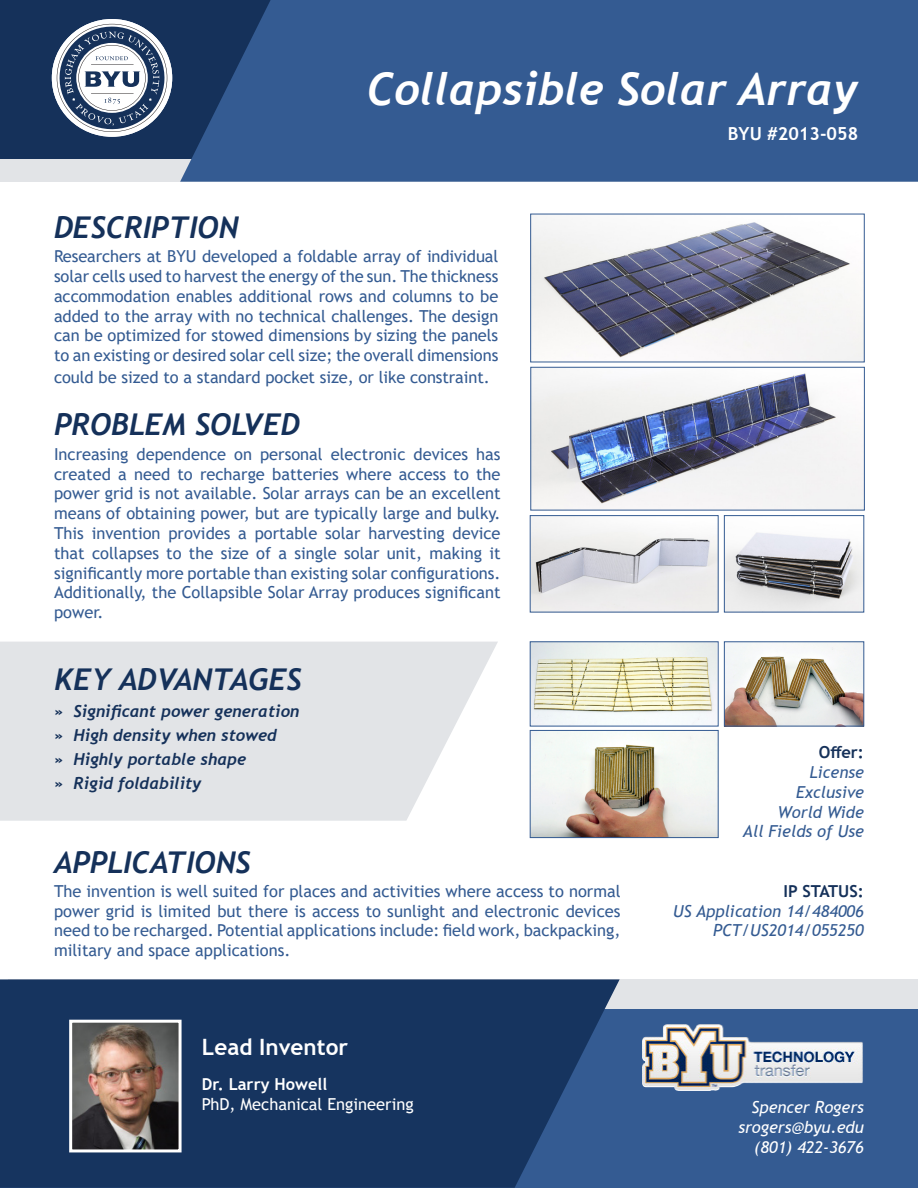
<style>
.page{position:relative;width:918px;height:1188px;background:#fff}
.page>*{position:absolute;margin:0;border:0;box-sizing:border-box;transform-origin:0 0}
.t1{font:italic 700 45px "Trebuchet";color:#fff}
.t2{font:italic 700 30px "Trebuchet";color:#15315a}
.t3{font:700 22.5px "Trebuchet MS";color:#fff}
.t4{font:700 18px "Trebuchet MS";color:#fff}
.t5{font:16.5px/19.8px "Trebuchet MS";color:#345b92;text-align:justify}
.t6{font:italic 700 16.5px "Trebuchet";color:#15315a}
.t7{font:italic 16.5px "Trebuchet MS";color:#345b92}
.t8{font:italic 16.5px "Trebuchet MS";color:#fff}
.t9{font:16.5px "Trebuchet MS";color:#fff}
.t10{font:700 16.5px "Trebuchet MS";color:#15315a}
.t11{font:700 16.5px "Trebuchet MS";color:#fff}
</style>
<div class="page">
<div style="left:0;top:981px;width:918px;height:207px;background:#345b92"></div>
<div style="left:9px;top:979px;width:909px;height:30px;background:#e2e4e7"></div>
<div style="left:0;top:156px;width:918px;height:26px;background:#e2e4e7"></div>
<div style="left:0;top:0;width:905px;height:159px;background:#15315a"></div>
<svg style="left:0;top:979px;width:620px;height:209px;background:#193864"></svg>
<svg style="left:0;top:642px;width:498px;height:179px;background:#e4e6e9"></svg>
<div style="left:180px;top:0;width:738px;height:182px;background:#345b92"></div>
<div style="left:52px;top:19px;width:120px;height:118px;background:#fff;border-radius:50%"></div>
<svg style="left:57px;top:24px;width:110px;height:108px"></svg>
<img style="left:643px;top:1024px;width:220px;height:67px">
<img style="left:73px;top:1024px;width:105px;height:124px">
<div style="left:69px;top:1020px;width:113px;height:132px;border:3px solid #fff"></div>
<img style="left:532px;top:217px;width:330px;height:143px">
<img style="left:532px;top:732px;width:184px;height:104px">
<div style="left:530px;top:730px;width:188px;height:108px;border:1px solid #345b92"></div>
<img style="left:533px;top:369px;width:330px;height:139px">
<div style="left:531px;top:367px;width:334px;height:143px;border:1px solid #345b92"></div>
<img style="left:532px;top:517px;width:184px;height:93px">
<div style="left:530px;top:515px;width:188px;height:97px;border:1px solid #345b92"></div>
<img style="left:532px;top:644px;width:184px;height:80px">
<img style="left:726px;top:532px;width:136px;height:78px">
<div style="left:724px;top:515px;width:140px;height:97px;border:1px solid #345b92"></div>
<img style="left:726px;top:644px;width:136px;height:80px">
<div style="left:724px;top:642px;width:140px;height:84px;border:1px solid #345b92"></div>
<p class="t1" style="left:367px;top:61px;width:493px">Collapsible Solar Array</p>
<p class="t4" style="left:728px;top:123px;width:132px">BYU #2013-058</p>
<p class="t2" style="left:54px;top:208px;width:186px">DESCRIPTION</p>
<p class="t5" style="left:54px;top:246px;width:446px">Researchers at BYU developed a foldable array of individual solar cells used to harvest the energy of the sun. The thickness accommodation enables additional rows and columns to be added to the array with no technical challenges. The design can be optimized for stowed dimensions by sizing the panels to an existing or desired solar cell size; the overall dimensions</p>
<p class="t5" style="left:54px;top:367px;width:437px">could be sized to a standard pocket size, or like constraint.</p>
<p class="t2" style="left:54px;top:406px;width:247px">PROBLEM SOLVED</p>
<p class="t5" style="left:54px;top:444px;width:448px">Increasing dependence on personal electronic devices has created a need to recharge batteries where access to the power grid is not available. Solar arrays can be an excellent means of obtaining power, but are typically large and bulky.<br>This invention provides a portable solar harvesting device that collapses to the size of a single solar unit, making it significantly more portable than existing solar configurations.<br>Additionally, the Collapsible Solar Array produces significant power.</p>
<p class="t2" style="left:54px;top:660px;width:249px">KEY ADVANTAGES</p>
<p class="t6" style="left:54px;top:701px;width:247px">» Significant power generation</p>
<p class="t6" style="left:54px;top:725px;width:225px">» High density when stowed</p>
<p class="t6" style="left:54px;top:749px;width:194px">» Highly portable shape</p>
<p class="t6" style="left:54px;top:773px;width:149px">» Rigid foldability</p>
<p class="t2" style="left:54px;top:843px;width:198px">APPLICATIONS</p>
<p class="t5" style="left:54px;top:881px;width:568px">The invention is well suited for places and activities where access to normal power grid is limited but there is access to sunlight and electronic devices need to be recharged. Potential applications include: field work, backpacking, military and space applications.</p>
<p class="t3" style="left:202px;top:1033px;width:148px">Lead Inventor</p>
<p class="t11" style="left:202px;top:1074px;width:127px">Dr. Larry Howell</p>
<p class="t9" style="left:202px;top:1094px;width:213px">PhD, Mechanical Engineering</p>
<p class="t10" style="left:819px;top:742px;width:47px">Offer:</p>
<p class="t7" style="left:810px;top:762px;width:56px">License</p>
<p class="t7" style="left:796px;top:782px;width:69px">Exclusive</p>
<p class="t7" style="left:778px;top:802px;width:88px">World Wide</p>
<p class="t7" style="left:743px;top:822px;width:122px">All Fields of Use</p>
<p class="t10" style="left:783px;top:881px;width:82px">IP STATUS:</p>
<p class="t7" style="left:673px;top:901px;width:192px">US Application 14/484006</p>
<p class="t7" style="left:713px;top:921px;width:152px">PCT/US2014/055250</p>
<p class="t8" style="left:752px;top:1097px;width:114px">Spencer Rogers</p>
<p class="t8" style="left:738px;top:1117px;width:127px">srogers@byu.edu</p>
<p class="t8" style="left:754px;top:1137px;width:111px">(801) 422-3676</p>
</div>
